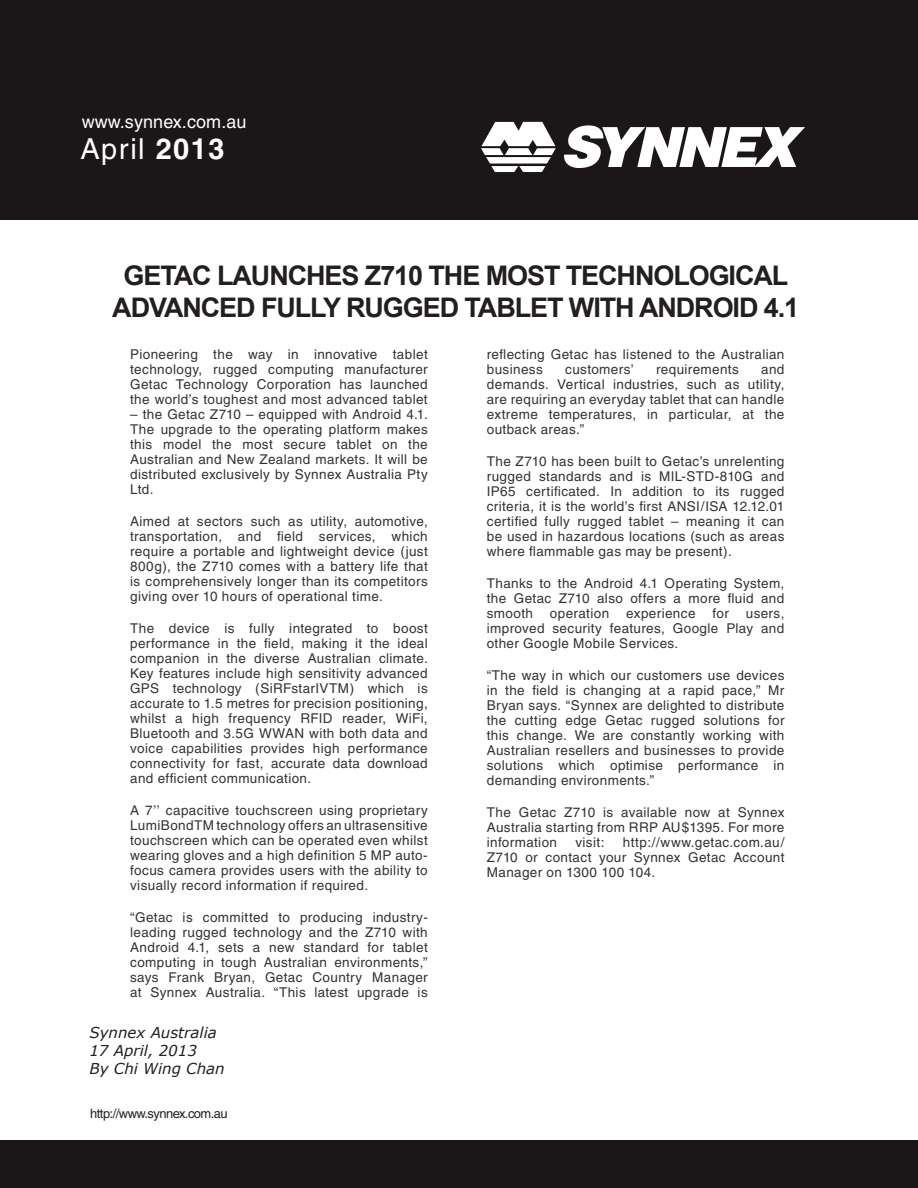
<style>
.page{position:relative;width:918px;height:1188px;background:#fff}
.page>*{position:absolute;margin:0;border:0;box-sizing:border-box;transform-origin:0 0}
.t1{font:28.95px "Helvetica";letter-spacing:.05em;color:#fff}
.t2{font:700 27px/32.4px "Arial";letter-spacing:-.04em;color:#231f20;text-align:center}
.t3{font:18px "Helvetica";letter-spacing:.005em;color:#fff}
.t4{font:italic 15px/18px "Verdana";color:#231f20}
.Paragraph_Style_1{font:13.5px/15px "Helvetica";letter-spacing:.03em;color:#323332;text-align:justify}
.t5{font:12.9px "Helvetica";letter-spacing:-.04em;color:#231f20}
.s1{font-weight:700}
</style>
<div class="page">
<div style="left:0;top:0;width:918px;height:219px;background:#1b1718"></div>
<svg style="left:481px;top:122px;width:75px;height:50px"></svg>
<svg style="left:564px;top:125px;width:241px;height:43px"></svg>
<div style="left:0;top:1141px;width:918px;height:47px;background:#1b1718"></div>
<p class="t3" style="left:82px;top:111px;width:166px">www.synnex.com.au</p>
<p class="t1" style="left:81px;top:132px;width:145px">April <span class="s1">2013</span></p>
<p class="t2" style="left:112px;top:260px;width:689px">GETAC LAUNCHES Z710 THE MOST TECHNOLOGICAL<br>ADVANCED FULLY RUGGED TABLET WITH ANDROID 4.1</p>
<p class="Paragraph_Style_1" style="left:130px;top:347px;width:299px">Pioneering the way in innovative tablet technology, rugged computing manufacturer Getac Technology Corporation has launched the world’s toughest and most advanced tablet</p>
<p class="Paragraph_Style_1" style="left:130px;top:407px;width:299px">– the Getac Z710 – equipped with Android 4.1.<br>The upgrade to the operating platform makes this model the most secure tablet on the Australian and New Zealand markets. It will be distributed exclusively by Synnex Australia Pty Ltd.</p>
<p class="Paragraph_Style_1" style="left:130px;top:514px;width:299px">Aimed at sectors such as utility, automotive, transportation, and field services, which require a portable and lightweight device (just 800g), the Z710 comes with a battery life that is comprehensively longer than its competitors giving over 10 hours of operational time.</p>
<p class="Paragraph_Style_1" style="left:130px;top:621px;width:299px">The device is fully integrated to boost performance in the field, making it the ideal companion in the diverse Australian climate.<br>Key features include high sensitivity advanced GPS technology (SiRFstarIVTM) which is accurate to 1.5 metres for precision positioning, whilst a high frequency RFID reader, WiFi, Bluetooth and 3.5G WWAN with both data and voice capabilities provides high performance connectivity for fast, accurate data download and efficient communication.</p>
<p class="Paragraph_Style_1" style="left:130px;top:803px;width:299px">A 7’’ capacitive touchscreen using proprietary LumiBondTM technology offers an ultrasensitive touchscreen which can be operated even whilst wearing gloves and a high definition 5 MP auto&shy;focus camera provides users with the ability to visually record information if required.</p>
<p class="Paragraph_Style_1" style="left:130px;top:910px;width:299px">“Getac is committed to producing industry&shy;leading rugged technology and the Z710 with Android 4.1, sets a new standard for tablet computing in tough Australian environments,” says Frank Bryan, Getac Country Manager at Synnex Australia. “This latest upgrade is</p>
<p class="t4" style="left:89px;top:1024px;width:129px">Synnex Australia<br>17 April, 2013</p>
<p class="t4" style="left:89px;top:1060px;width:137px">By Chi Wing Chan</p>
<p class="t5" style="left:90px;top:1106px;width:139px">http://www.synnex.com.au</p>
<p class="Paragraph_Style_1" style="left:487px;top:347px;width:299px">reflecting Getac has listened to the Australian business</p>
<p class="Paragraph_Style_1" style="left:487px;top:362px;width:299px;text-indent:274px">and demands. Vertical industries, such as utility, are requiring an everyday tablet that can handle extreme temperatures, in particular, at the outback areas.”</p>
<p class="Paragraph_Style_1" style="left:487px;top:454px;width:299px">The Z710 has been built to Getac’s unrelenting rugged standards and is MIL-STD-810G and IP65 certificated. In addition to its rugged criteria, it is the world’s first ANSI/ISA 12.12.01 certified fully rugged tablet – meaning it can be used in hazardous locations (such as areas where flammable gas may be present).</p>
<p class="Paragraph_Style_1" style="left:487px;top:576px;width:299px">Thanks to the Android 4.1 Operating System, the Getac Z710 also offers a more fluid and smooth</p>
<p class="Paragraph_Style_1" style="left:565px;top:362px;width:70px">customers’</p>
<p class="Paragraph_Style_1" style="left:656px;top:362px;width:84px">requirements</p>
<p class="Paragraph_Style_1" style="left:550px;top:606px;width:61px">operation</p>
<p class="Paragraph_Style_1" style="left:626px;top:606px;width:71px">experience</p>
<p class="Paragraph_Style_1" style="left:713px;top:606px;width:18px">for</p>
<p class="Paragraph_Style_1" style="left:487px;top:606px;width:299px;text-indent:259px">users, improved security features, Google Play and other Google Mobile Services.</p>
<p class="Paragraph_Style_1" style="left:487px;top:668px;width:299px">“The way in which our customers use devices in the field is changing at a rapid pace,” Mr Bryan says. “Synnex are delighted to distribute the cutting edge Getac rugged solutions for this change. We are constantly working with Australian resellers and businesses to provide solutions which optimise performance in demanding environments.”</p>
<p class="Paragraph_Style_1" style="left:487px;top:805px;width:299px">The Getac Z710 is available now at Synnex Australia starting from RRP AU$1395. For more information</p>
<p class="Paragraph_Style_1" style="left:487px;top:835px;width:299px;text-indent:136px">http://www.getac.com.au/ Z710 or contact your Synnex Getac Account Manager on 1300 100 104.</p>
<p class="Paragraph_Style_1" style="left:575px;top:835px;width:31px">visit:</p>
</div>
